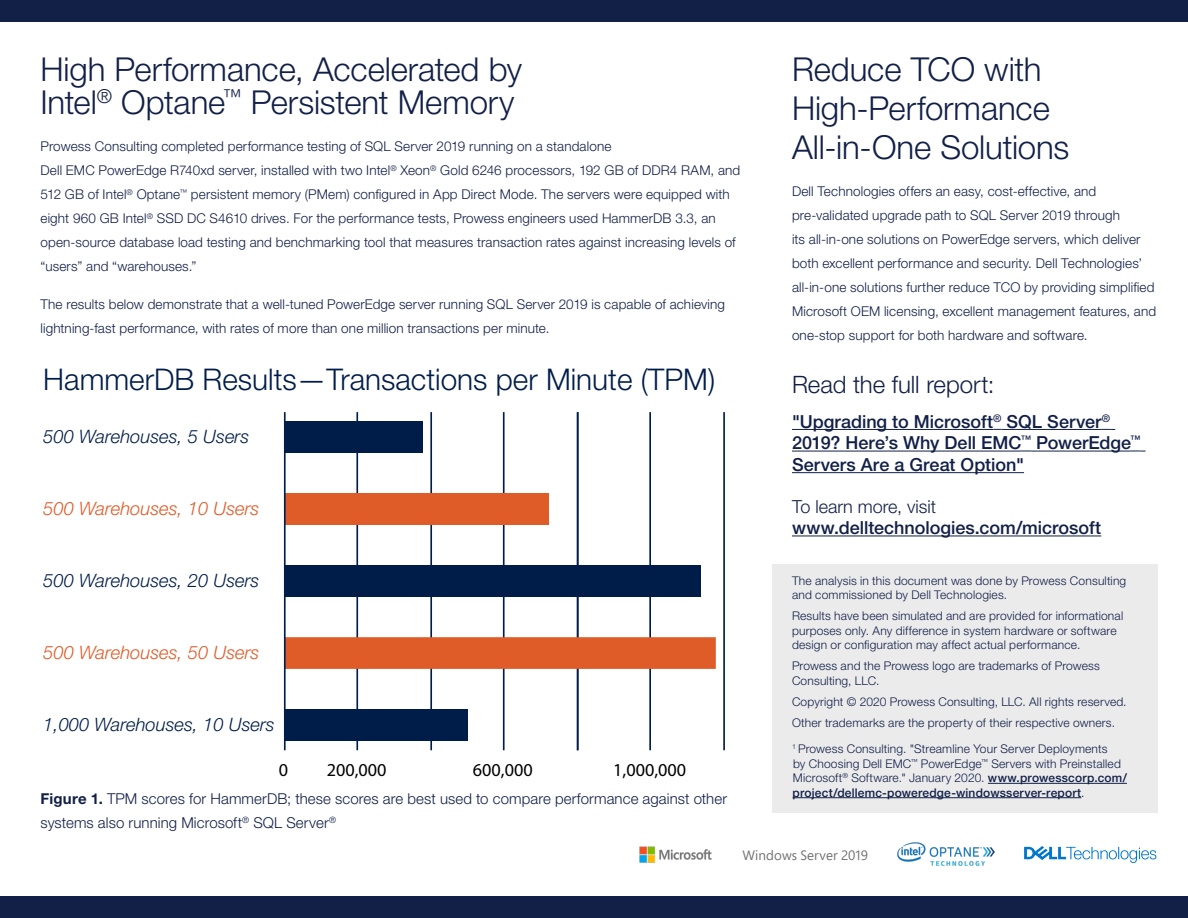
<style>
.page{position:relative;width:1188px;height:918px;background:#fff}
.page>*{position:absolute;margin:0;border:0;box-sizing:border-box;transform-origin:0 0}
.t1{font:300 33px/39px "Helvetica Neue LT Std";letter-spacing:-.005em;color:#122048}
.t2{font:300 29.85px "Helvetica Neue LT Std";color:#001d4a}
.t3{font:300 24px "Helvetica Neue LT Std";letter-spacing:-.005em;color:#122048}
.t4{font:italic 300 18.45px "Helvetica Neue LT Std";color:#001d4a}
.t5{font:italic 300 18.45px "Helvetica Neue LT Std";color:#df5b28}
.t6{font:18.3px "Myriad Pro";color:#000}
.t7{font:500 18px/21.6px "Helvetica Neue LT Std";color:#122048}
.t8{font:300 18px "Helvetica Neue LT Std";color:#122048}
.t9{font:300 15px/24px "Helvetica Neue LT Std";letter-spacing:.005em;color:#122048}
.t10{font:300 13.5px/24px "Helvetica Neue LT Std";letter-spacing:.01em;color:#122048}
.t11{font:13.5px "Segoe Pro";letter-spacing:.01em;color:#737373}
.t12{font:300 12px/14.4px "Helvetica Neue LT Std";letter-spacing:.015em;color:#122048}
.s1{font-weight:700}
.s2{font-weight:500}
</style>
<div class="page">
<div style="left:772px;top:564px;width:386px;height:249px;background:#e6e7e8"></div>
<div style="left:0;top:896px;width:1188px;height:22px;background:#122048"></div>
<div style="left:0;top:0;width:1188px;height:22px;background:#122048"></div>
<hr style="left:792px;top:429px;width:201px;height:1px;background:#122048">
<hr style="left:1002px;top:429px;width:100px;height:1px;background:#122048">
<svg style="left:1102px;top:429px;width:13px;height:1px"></svg>
<hr style="left:792px;top:451px;width:229px;height:1px;background:#122048">
<hr style="left:1031px;top:451px;width:99px;height:1px;background:#122048">
<svg style="left:1130px;top:451px;width:16px;height:1px"></svg>
<hr style="left:792px;top:472px;width:232px;height:1px;background:#122048">
<hr style="left:792px;top:536px;width:309px;height:1px;background:#122048">
<hr style="left:988px;top:783px;width:139px;height:1px;background:#122048">
<hr style="left:793px;top:797px;width:288px;height:1px;background:#122048">
<div style="left:285px;top:709px;width:183px;height:32px;background:#001d4a"></div>
<div style="left:285px;top:565px;width:416px;height:32px;background:#001d4a"></div>
<div style="left:285px;top:422px;width:138px;height:31px;background:#001d4a"></div>
<hr style="left:356px;top:412px;width:2px;height:338px;background:#001d4a">
<hr style="left:430px;top:412px;width:2px;height:338px;background:#001d4a">
<hr style="left:503px;top:412px;width:2px;height:338px;background:#001d4a">
<hr style="left:577px;top:412px;width:1px;height:338px;background:#001d4a">
<hr style="left:649px;top:412px;width:2px;height:338px;background:#001d4a">
<hr style="left:723px;top:412px;width:2px;height:338px;background:#001d4a">
<div style="left:285px;top:493px;width:264px;height:32px;background:#df5b28"></div>
<div style="left:285px;top:637px;width:431px;height:32px;background:#df5b28"></div>
<hr style="left:284px;top:412px;width:2px;height:338px;background:#001d4a">
<img style="left:639px;top:846px;width:73px;height:17px">
<svg style="left:1024px;top:846px;width:132px;height:17px"></svg>
<img style="left:898px;top:843px;width:97px;height:23px">
<h1 class="t1" style="left:40px;top:52px;width:483px;line-height:33px">High Performance, Accelerated by<br>Intel<sup>®</sup> Optane<sup>™</sup> Persistent Memory</h1>
<p class="t10" style="left:40px;top:134px;width:701px">Prowess Consulting completed performance testing of SQL Server 2019 running on a standalone<br>Dell EMC PowerEdge R740xd server, installed with two Intel<sup>®</sup> Xeon<sup>®</sup> Gold 6246 processors, 192 GB of DDR4 RAM, and 512 GB of Intel<sup>®</sup> Optane<sup>™</sup> persistent memory (PMem) configured in App Direct Mode. The servers were equipped with eight 960 GB Intel<sup>®</sup> SSD DC S4610 drives. For the performance tests, Prowess engineers used HammerDB 3.3, an open-source database load testing and benchmarking tool that measures transaction rates against increasing levels of “users” and “warehouses.”</p>
<p class="t10" style="left:40px;top:291px;width:686px">The results below demonstrate that a well-tuned PowerEdge server running SQL Server 2019 is capable of achieving lightning-fast performance, with rates of more than one million transactions per minute.</p>
<h2 class="t2" style="left:43px;top:361px;width:673px">HammerDB Results—Transactions per Minute (TPM)</h2>
<h3 class="t4" style="left:43px;top:426px;width:207px">500 Warehouses, 5 Users</h3>
<h3 class="t5" style="left:43px;top:497px;width:218px">500 Warehouses, 10 Users</h3>
<h3 class="t4" style="left:43px;top:569px;width:218px">500 Warehouses, 20 Users</h3>
<h3 class="t5" style="left:43px;top:641px;width:218px">500 Warehouses, 50 Users</h3>
<h3 class="t4" style="left:43px;top:713px;width:233px">1,000 Warehouses, 10 Users</h3>
<h3 class="t6" style="left:279px;top:758px;width:11px">0</h3>
<h3 class="t6" style="left:327px;top:758px;width:61px">200,000</h3>
<h3 class="t6" style="left:473px;top:758px;width:61px">600,000</h3>
<h3 class="t6" style="left:613px;top:758px;width:74px">1,000,000</h3>
<p class="t9" style="left:40px;top:786px;width:688px"><span class="s1">Figure 1.</span> TPM scores for HammerDB; these scores are best used to compare performance against other systems also running Microsoft<sup>®</sup> SQL Server<sup>®</sup></p>
<h1 class="t1" style="left:792px;top:49px;width:279px">Reduce TCO with<br>High-Performance<br>All-in-One Solutions</h1>
<p class="t10" style="left:792px;top:179px;width:366px">Dell Technologies offers an easy, cost-effective, and pre-validated upgrade path to SQL Server 2019 through<br>its all-in-one solutions on PowerEdge servers, which deliver both excellent performance and security. Dell Technologies’ all-in-one solutions further reduce TCO by providing simplified Microsoft OEM licensing, excellent management features, and one-stop support for both hardware and software.</p>
<h3 class="t3" style="left:792px;top:369px;width:204px">Read the full report:</h3>
<h3 class="t7" style="left:792px;top:410px;width:350px">"Upgrading to Microsoft<sup>®</sup> SQL Server<sup>®<br></sup>2019? Here’s Why Dell EMC<sup>™</sup> PowerEdge<sup>™<br></sup>Servers Are a Great Option"</h3>
<h3 class="t8" style="left:792px;top:495px;width:146px">To learn more, visit</h3>
<h3 class="t7" style="left:792px;top:517px;width:311px">www.delltechnologies.com/microsoft</h3>
<p class="t12" style="left:792px;top:573px;width:336px">The analysis in this document was done by Prowess Consulting and commissioned by Dell Technologies.</p>
<p class="t12" style="left:792px;top:609px;width:333px">Results have been simulated and are provided for informational purposes only. Any difference in system hardware or software design or configuration may affect actual performance.</p>
<p class="t12" style="left:792px;top:659px;width:310px">Prowess and the Prowess logo are trademarks of Prowess<br>Consulting, LLC.</p>
<p class="t12" style="left:792px;top:691px;width:336px;line-height:21.1px">Copyright © 2020 Prowess Consulting, LLC. All rights reserved.<br>Other trademarks are the property of their respective owners.</p>
<p class="t12" style="left:792px;top:742px;width:336px"><sup>1</sup> Prowess Consulting. "Streamline Your Server Deployments<br>by Choosing Dell EMC<sup>™</sup> PowerEdge<sup>™</sup> Servers with Preinstalled Microsoft<sup>®</sup> Software." January 2020. <span class="s2">www.prowesscorp.com/ project/dellemc-poweredge-windowsserver-report</span>.</p>
<p class="t11" style="left:742px;top:845px;width:127px">Windows Server 2019</p>
</div>
